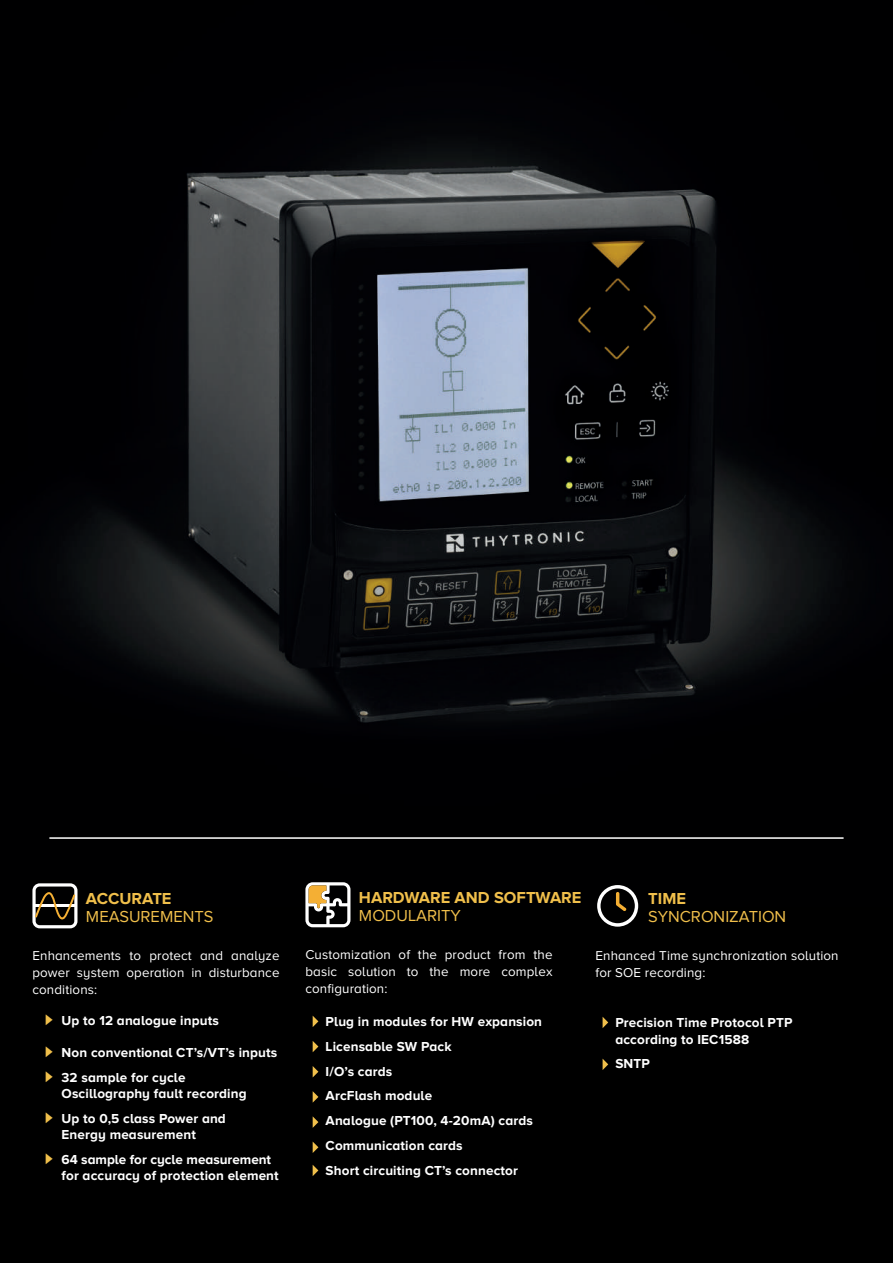
<style>
.page{position:relative;width:893px;height:1263px;background:#000}
.page>*{position:absolute;margin:0;border:0;box-sizing:border-box;transform-origin:0 0}
.t1{font:16.5px "Proxima Nova A";color:#f0bf4b}
.t2{font:700 16.5px "Proxima Nova A";color:#f0bf4b}
.t3{font:700 13.5px/24.8px "Proxima Nova A";letter-spacing:.01em;color:#fff}
.t4{font:13.35px/17px "Proxima Nova A";letter-spacing:.01em;color:#fff;text-align:justify}
.s1{font-family:"Arial";font-weight:400;font-size:15.3px;color:#f0bf4b}
</style>
<div class="page">
<img style="left:57px;top:138px;width:787px;height:769px">
<hr style="left:49px;top:837px;width:795px;height:2px;background:#fff">
<svg style="left:32px;top:883px;width:45px;height:45px"></svg>
<svg style="left:313px;top:1165px;width:5px;height:11px"></svg>
<svg style="left:313px;top:1016px;width:5px;height:11px"></svg>
<svg style="left:313px;top:1091px;width:5px;height:12px"></svg>
<svg style="left:313px;top:1041px;width:5px;height:11px"></svg>
<svg style="left:313px;top:1116px;width:5px;height:12px"></svg>
<svg style="left:313px;top:1066px;width:5px;height:11px"></svg>
<svg style="left:313px;top:1142px;width:5px;height:11px"></svg>
<svg style="left:305px;top:882px;width:45px;height:45px"></svg>
<svg style="left:603px;top:1017px;width:5px;height:11px"></svg>
<svg style="left:603px;top:1059px;width:5px;height:11px"></svg>
<svg style="left:597px;top:885px;width:41px;height:42px"></svg>
<p class="t2" style="left:86px;top:889px;width:87px">ACCURATE</p>
<p class="t1" style="left:86px;top:907px;width:129px">MEASUREMENTS</p>
<p class="t4" style="left:32px;top:947px;width:249px">Enhancements to protect and analyze power system operation in disturbance conditions:</p>
<p class="t3" style="left:45px;top:1008px;width:176px"><span class="s1">►</span> Up to 12 analogue inputs</p>
<p class="t3" style="left:45px;top:1040px;width:234px"><span class="s1">►</span> Non conventional CT’s/VT’s inputs <span class="s1">►</span> 32 sample for cycle</p>
<p class="t3" style="left:45px;top:1081px;width:204px;text-indent:17px">Oscillography fault recording <span class="s1">►</span> Up to 0,5 class Power and</p>
<p class="t3" style="left:45px;top:1122px;width:228px;text-indent:17px">Energy measurement<br><span class="s1">►</span> 64 sample for cycle measurement</p>
<p class="t3" style="left:62px;top:1163px;width:219px">for accuracy of protection element</p>
<p class="t2" style="left:359px;top:888px;width:224px">HARDWARE AND SOFTWARE</p>
<p class="t1" style="left:359px;top:906px;width:103px">MODULARITY</p>
<p class="t4" style="left:305px;top:946px;width:249px">Customization of the product from the basic solution to the more complex configuration:</p>
<p class="t3" style="left:326px;top:1009px;width:218px">Plug in modules for HW expansion<br>Licensable SW Pack<br>I/O’s cards<br>ArcFlash module<br>Analogue (PT100, 4-20mA) cards<br>Communication cards<br>Short circuiting CT’s connector</p>
<p class="t2" style="left:648px;top:889px;width:39px">TIME</p>
<p class="t1" style="left:648px;top:907px;width:140px">SYNCRONIZATION</p>
<p class="t4" style="left:595px;top:947px;width:245px">Enhanced Time synchronization solution for SOE recording:</p>
<p class="t3" style="left:615px;top:1014px;width:179px;line-height:16.2px">Precision Time Protocol PTP according to IEC1588</p>
<p class="t3" style="left:615px;top:1051px;width:36px">SNTP</p>
</div>
